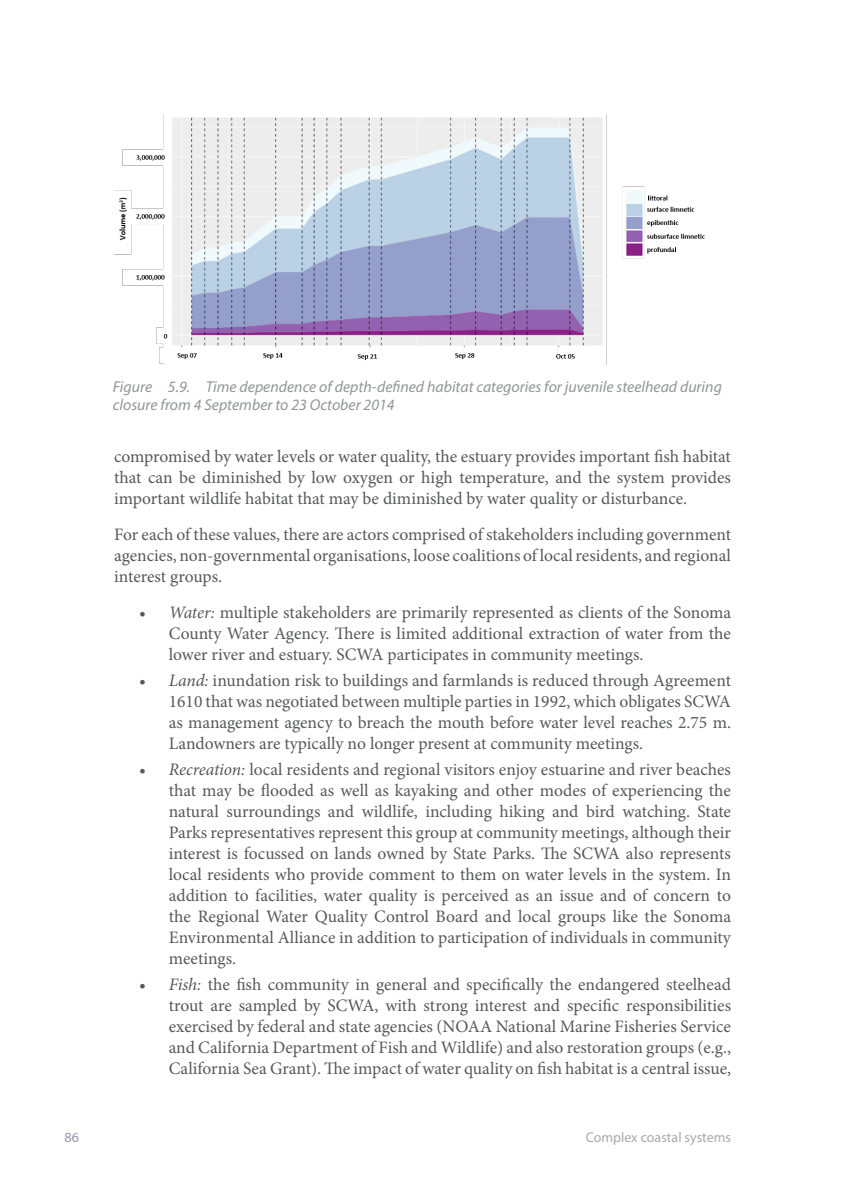
<style>
.page{position:relative;width:844px;height:1191px;background:#fff}
.page>*{position:absolute;margin:0;border:0;box-sizing:border-box;transform-origin:0 0}
.t1{font:17.5px/21px "Minion Pro";color:#57585a;text-align:justify}
.t2{font:italic 15.75px/17.5px "Myriad Pro";color:#939598}
.t3{font:14px "Myriad Pro";color:#a8a9ad}
.t4{font:14px "Myriad Pro";color:#9592a6}
.s1{font-style:italic}
</style>
<div class="page">
<img style="left:114px;top:114px;width:591px;height:250px">
<p class="t2" style="left:113px;top:378px;width:610px">Figure 5.9. Time dependence of depth-defined habitat categories for juvenile steelhead during closure from 4 September to 23 October 2014</p>
<p class="t1" style="left:114px;top:446px;width:618px">compromised by water levels or water quality, the estuary provides important fish habitat that can be diminished by low oxygen or high temperature, and the system provides important wildlife habitat that may be diminished by water quality or disturbance.</p>
<p class="t1" style="left:114px;top:524px;width:618px">For each of these values, there are actors comprised of stakeholders including government agencies, non-governmental organisations, loose coalitions of local residents, and regional interest groups.</p>
<p class="t1" style="left:169px;top:601px;width:563px;text-indent:-30px">• <span class="s1">Water:</span> multiple stakeholders are primarily represented as clients of the Sonoma County Water Agency. There is limited additional extraction of water from the lower river and estuary. SCWA participates in community meetings.</p>
<p class="t1" style="left:169px;top:669px;width:563px;text-indent:-30px">• <span class="s1">Land:</span> inundation risk to buildings and farmlands is reduced through Agreement 1610 that was negotiated between multiple parties in 1992, which obligates SCWA as management agency to breach the mouth before water level reaches 2.75 m.<br>Landowners are typically no longer present at community meetings.</p>
<p class="t1" style="left:169px;top:758px;width:563px;text-indent:-30px">• <span class="s1">Recreation:</span> local residents and regional visitors enjoy estuarine and river beaches that may be flooded as well as kayaking and other modes of experiencing the natural surroundings and wildlife, including hiking and bird watching. State Parks representatives represent this group at community meetings, although their interest is focussed on lands owned by State Parks. The SCWA also represents local residents who provide comment to them on water levels in the system. In addition to facilities, water quality is perceived as an issue and of concern to the Regional Water Quality Control Board and local groups like the Sonoma Environmental Alliance in addition to participation of individuals in community meetings.</p>
<p class="t1" style="left:169px;top:973px;width:563px;text-indent:-30px">• <span class="s1">Fish:</span> the fish community in general and specifically the endangered steelhead trout are sampled by SCWA, with strong interest and specific responsibilities exercised by federal and state agencies (NOAA National Marine Fisheries Service and California Department of Fish and Wildlife) and also restoration groups (e.g., California Sea Grant). The impact of water quality on fish habitat is a central issue,</p>
<p class="t4" style="left:64px;top:1128px;width:16px">86</p>
<p class="t3" style="left:585px;top:1128px;width:147px">Complex coastal systems</p>
</div>
